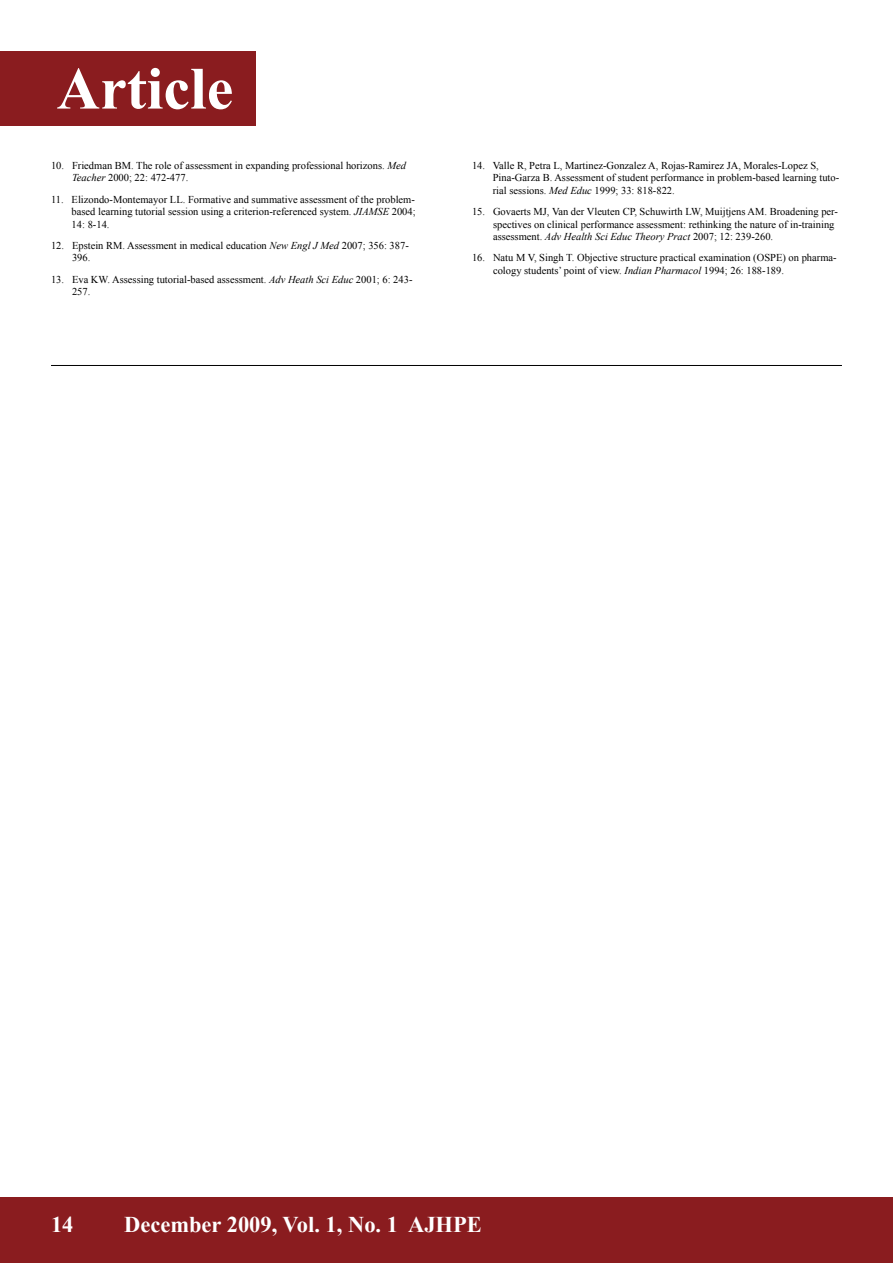
<style>
.page{position:relative;width:893px;height:1263px;background:#fff}
.page>*{position:absolute;margin:0;border:0;box-sizing:border-box;transform-origin:0 0}
.t1{font:700 60px "Times New Roman";color:#fff}
.t2{font:700 22.5px "Times New Roman";color:#fff}
.t3{font:10.5px/12.6px "Times New Roman";color:#000}
.s1{font-style:italic}
</style>
<div class="page">
<div style="left:0;top:1197px;width:893px;height:66px;background:#8a1c1f"></div>
<div style="left:0;top:51px;width:255px;height:74px;background:#8a1c1f"></div>
<hr style="left:51px;top:365px;width:791px;height:1px;background:#000">
<h1 class="t1" style="left:57px;top:54px;width:178px">Article</h1>
<p class="t3" style="left:72px;top:159px;width:335px;text-indent:-21px">10. Friedman BM. The role of assessment in expanding professional horizons. <span class="s1">Med<br>Teacher</span> 2000; 22: 472-477.</p>
<p class="t3" style="left:72px;top:193px;width:346px;text-align:justify;text-indent:-21px">11. Elizondo-Montemayor LL. Formative and summative assessment of the problem&shy;based learning tutorial session using a criterion-referenced system. <span class="s1">JIAMSE</span> 2004; 14: 8-14.</p>
<p class="t3" style="left:72px;top:239px;width:338px;text-indent:-21px">12. Epstein RM. Assessment in medical education <span class="s1">New Engl J Med</span> 2007; 356: 387-<br>396.</p>
<p class="t3" style="left:72px;top:273px;width:342px;text-indent:-21px">13. Eva KW. Assessing tutorial-based assessment. <span class="s1">Adv Heath Sci Educ</span> 2001; 6: 243-<br>257.</p>
<p class="t3" style="left:493px;top:159px;width:348px;text-indent:-21px">14. Valle R, Petra L, Martinez-Gonzalez A, Rojas-Ramirez JA, Morales-Lopez S,<br>Pina-Garza B. Assessment of student performance in problem-based learning tuto&shy;rial sessions. <span class="s1">Med Educ</span> 1999; 33: 818-822.</p>
<p class="t3" style="left:493px;top:205px;width:346px;text-indent:-21px">15. Govaerts MJ, Van der Vleuten CP, Schuwirth LW, Muijtjens AM. Broadening per&shy;spectives on clinical performance as- sessment: rethinking the nature of in-training assessment. <span class="s1">Adv Health Sci Educ Theory Pract</span> 2007; 12: 239-260.</p>
<p class="t3" style="left:493px;top:251px;width:345px;text-indent:-21px">16. Natu M V, Singh T. Objective structure practical examination (OSPE) on pharma&shy;cology students’ point of view. <span class="s1">Indian Pharmacol</span> 1994; 26: 188-189.</p>
<h2 class="t2" style="left:51px;top:1211px;width:24px">14</h2>
<h2 class="t2" style="left:124px;top:1211px;width:359px">December 2009, Vol. 1, No. 1 AJHPE</h2>
</div>
